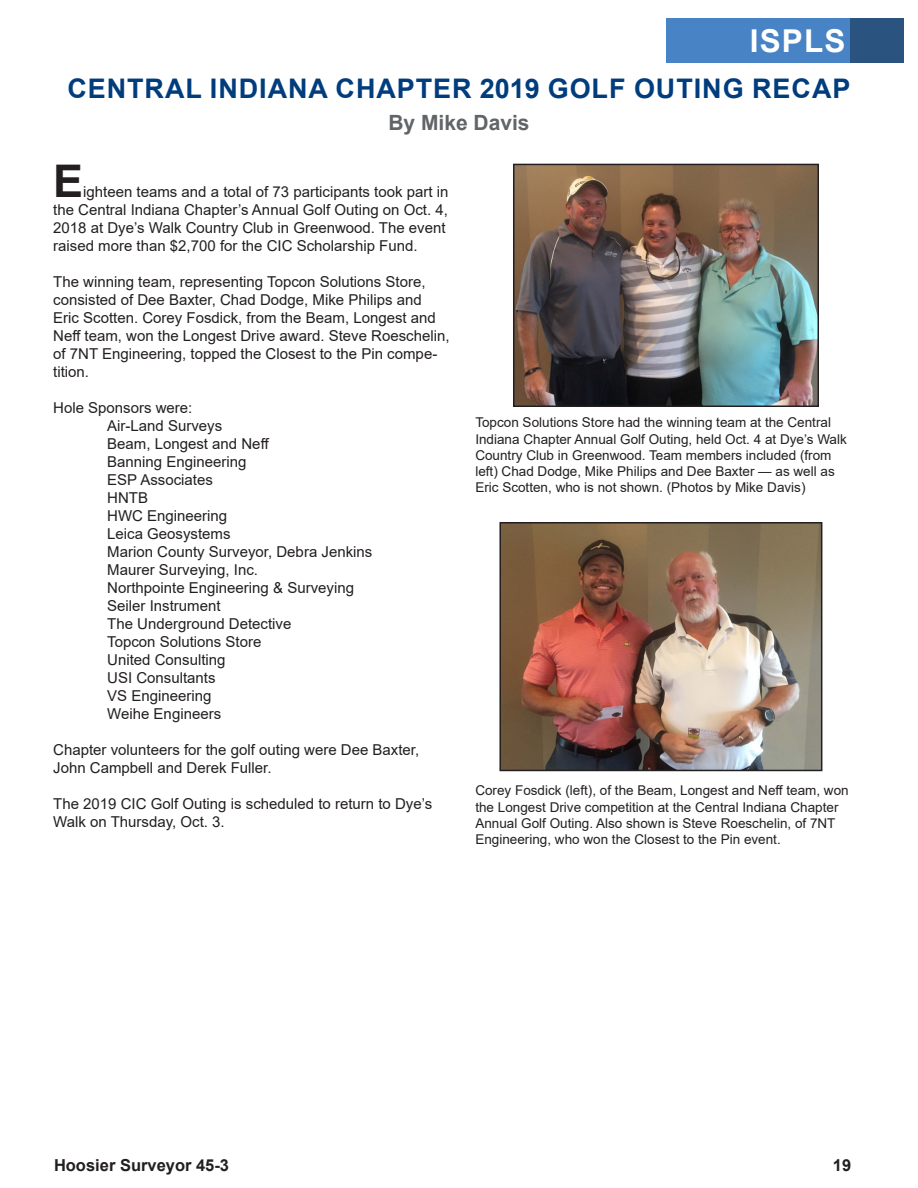
<style>
.page{position:relative;width:918px;height:1188px;background:#fff}
.page>*{position:absolute;margin:0;border:0;box-sizing:border-box;transform-origin:0 0}
.Body{font:700 45px "Arial";color:#231f20}
.Body-White{font:700 31.5px "Arial";letter-spacing:.035em;color:#fff}
.Body-Subhead{font:700 27px "Arial";letter-spacing:.035em;color:#013d7d}
.Body-Subhead-2{font:700 21px "Arial";color:#616568}
.t1{font:700 16.5px "Arial";color:#231f20}
.Body-2{font:15px/18px "Arial";color:#231f20}
.Body-3{font:13.5px/16.2px "Arial";color:#231f20}
</style>
<div class="page">
<div style="left:666px;top:18px;width:238px;height:45px;background:#4884c5"></div>
<div style="left:850px;top:18px;width:54px;height:45px;background:#2a537f"></div>
<img style="left:516px;top:167px;width:300px;height:237px">
<div style="left:513px;top:164px;width:306px;height:243px;border:2px solid #231f20"></div>
<img style="left:502px;top:525px;width:317px;height:243px">
<div style="left:499px;top:522px;width:323px;height:249px;border:2px solid #231f20"></div>
<p class="Body-White" style="left:750px;top:19px;width:97px">ISPLS</p>
<p class="Body-Subhead" style="left:67px;top:70px;width:785px">CENTRAL INDIANA CHAPTER 2019 GOLF OUTING RECAP</p>
<p class="Body-Subhead-2" style="left:388px;top:108px;width:143px">By Mike Davis</p>
<p class="Body" style="left:53px;top:149px;width:32px">E</p>
<p class="Body-2" style="left:53px;top:182px;width:397px;text-indent:30px">ighteen teams and a total of 73 participants took part in the Central Indiana Chapter’s Annual Golf Outing on Oct. 4, 2018 at Dye’s Walk Country Club in Greenwood. The event raised more than $2,700 for the CIC Scholarship Fund.</p>
<p class="Body-2" style="left:53px;top:272px;width:398px">The winning team, representing Topcon Solutions Store, consisted of Dee Baxter, Chad Dodge, Mike Philips and Eric Scotten. Corey Fosdick, from the Beam, Longest and Neff team, won the Longest Drive award. Steve Roeschelin, of 7NT Engineering, topped the Closest to the Pin compe&shy;tition.</p>
<p class="Body-2" style="left:53px;top:398px;width:141px">Hole Sponsors were:</p>
<p class="Body-2" style="left:107px;top:416px;width:117px">Air-Land Surveys</p>
<p class="Body-2" style="left:107px;top:434px;width:163px">Beam, Longest and Neff</p>
<p class="Body-2" style="left:107px;top:452px;width:141px">Banning Engineering</p>
<p class="Body-2" style="left:107px;top:470px;width:107px">ESP Associates</p>
<p class="Body-2" style="left:107px;top:488px;width:42px">HNTB</p>
<p class="Body-2" style="left:107px;top:506px;width:122px">HWC Engineering</p>
<p class="Body-2" style="left:107px;top:524px;width:125px">Leica Geosystems</p>
<p class="Body-2" style="left:107px;top:542px;width:267px">Marion County Surveyor, Debra Jenkins</p>
<p class="Body-2" style="left:107px;top:560px;width:152px">Maurer Surveying, Inc.</p>
<p class="Body-2" style="left:107px;top:578px;width:248px">Northpointe Engineering &amp; Surveying</p>
<p class="Body-2" style="left:107px;top:596px;width:115px">Seiler Instrument</p>
<p class="Body-2" style="left:107px;top:614px;width:186px">The Underground Detective</p>
<p class="Body-2" style="left:107px;top:632px;width:156px">Topcon Solutions Store</p>
<p class="Body-2" style="left:107px;top:650px;width:120px">United Consulting</p>
<p class="Body-2" style="left:107px;top:668px;width:110px">USI Consultants</p>
<p class="Body-2" style="left:107px;top:686px;width:106px">VS Engineering</p>
<p class="Body-2" style="left:107px;top:704px;width:115px">Weihe Engineers</p>
<p class="Body-2" style="left:53px;top:740px;width:368px">Chapter volunteers for the golf outing were Dee Baxter,<br>John Campbell and Derek Fuller.</p>
<p class="Body-2" style="left:53px;top:794px;width:381px">The 2019 CIC Golf Outing is scheduled to return to Dye’s<br>Walk on Thursday, Oct. 3.</p>
<p class="Body-3" style="left:475px;top:415px;width:373px">Topcon Solutions Store had the winning team at the Central Indiana Chapter Annual Golf Outing, held Oct. 4 at Dye’s Walk Country Club in Greenwood. Team members included (from left) Chad Dodge, Mike Philips and Dee Baxter — as well as Eric Scotten, who is not shown. (Photos by Mike Davis)</p>
<p class="Body-3" style="left:475px;top:782px;width:375px">Corey Fosdick (left), of the Beam, Longest and Neff team, won the Longest Drive competition at the Central Indiana Chapter Annual Golf Outing. Also shown is Steve Roeschelin, of 7NT Engineering, who won the Closest to the Pin event.</p>
<p class="t1" style="left:54px;top:1154px;width:177px">Hoosier Surveyor 45-3</p>
<p class="t1" style="left:833px;top:1154px;width:20px">19</p>
</div>
